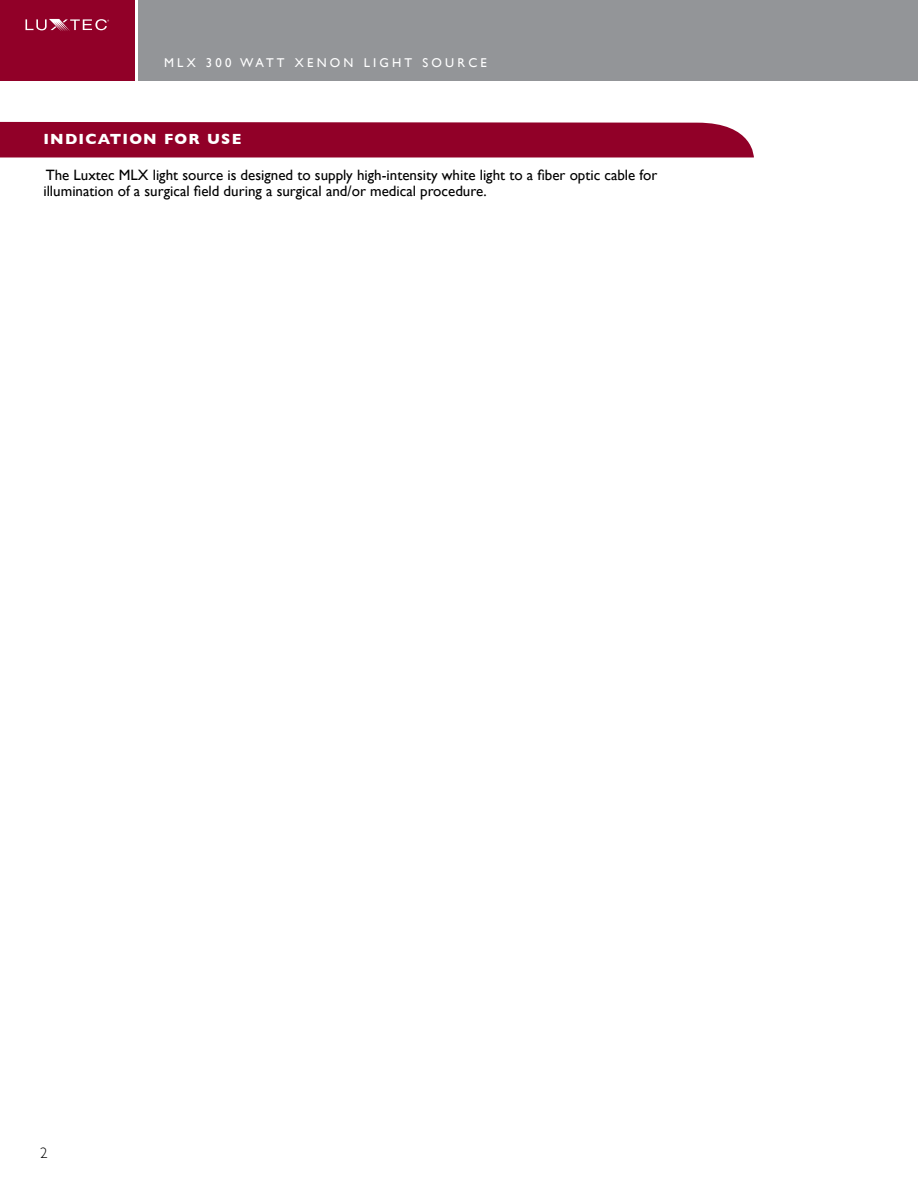
<style>
.page{position:relative;width:918px;height:1188px;background:#fff}
.page>*{position:absolute;margin:0;border:0;box-sizing:border-box;transform-origin:0 0}
.t1{font:15px/16.5px "Gill Sans";color:#000}
.t2{font:700 15px "Gill Sans";color:#fff}
.t3{font:300 15px "Gill Sans";color:#000}
.t4{font:12.75px "Gill Sans";letter-spacing:.25em;color:#fff}
</style>
<div class="page">
<div style="left:138px;top:0;width:780px;height:81px;background:#939598"></div>
<div style="left:0;top:0;width:135px;height:81px;background:#910028"></div>
<svg style="left:25px;top:19px;width:84px;height:12px"></svg>
<div style="left:0;top:122px;width:754px;height:35px;background:#910028"></div>
<p class="t4" style="left:164px;top:55px;width:324px">MLX 300 watt x enon l ight source</p>
<p class="t2" style="left:43px;top:130px;width:13px">INDICATION</p>
<p class="t2" style="left:164px;top:130px;width:24px">FOR</p>
<p class="t2" style="left:207px;top:130px;width:12px">USE</p>
<p class="t1" style="left:43px;top:166px;width:616px">The Luxtec MLX light source is designed to supply high-intensity white light to a fiber optic cable for illumination of a surgical field during a surgical and/or medical procedure.</p>
<p class="t3" style="left:40px;top:1144px;width:9px">2</p>
</div>
